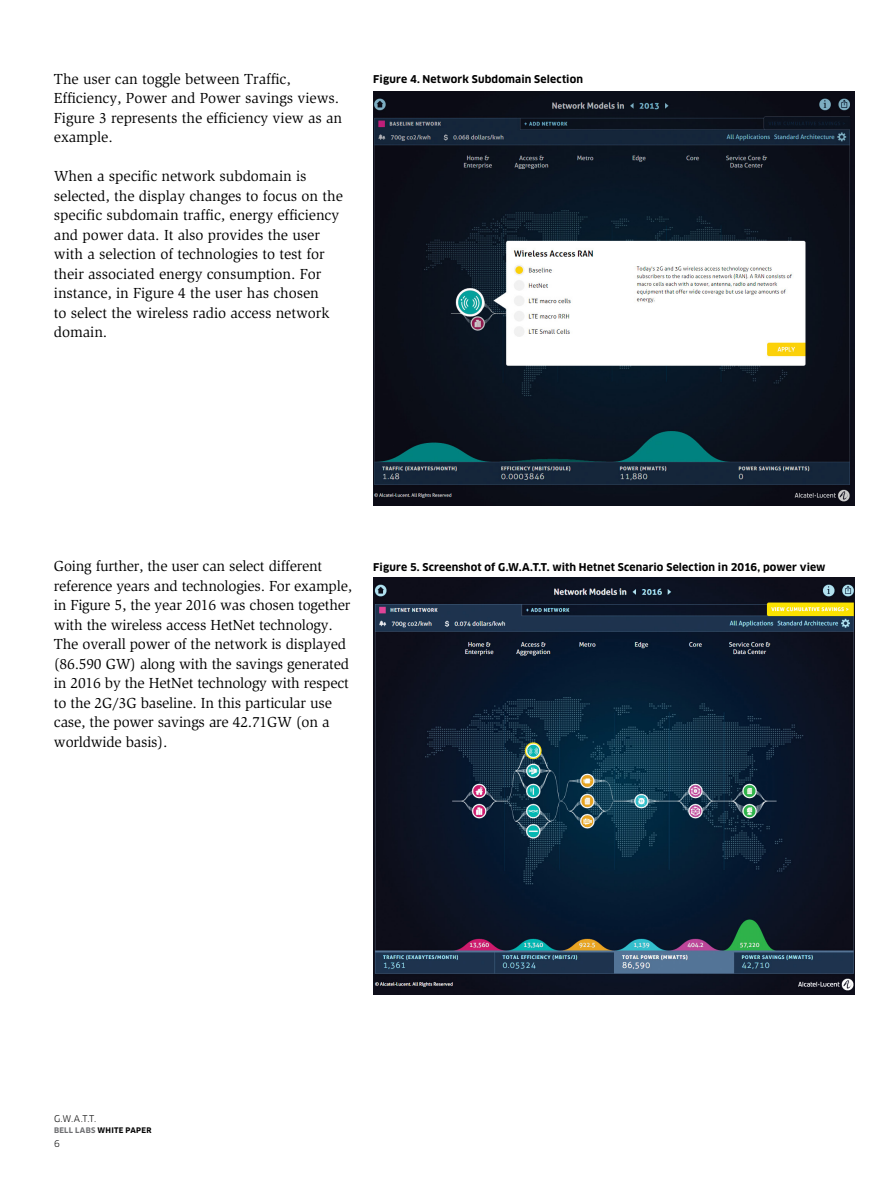
<style>
.page{position:relative;width:891px;height:1188px;background:#fff}
.page>*{position:absolute;margin:0;border:0;box-sizing:border-box;transform-origin:0 0}
.t1{font:15px/19.5px "Slimbach Std";letter-spacing:-.005em;color:#000}
.t2{font:700 10.5px "Clan OT";letter-spacing:.015em;color:#000}
.t3{font:9px "Clan OT";color:#000}
.t4{font:700 7.5px "Clan OT";letter-spacing:.03em;color:#000}
.s1{color:#6d6e71}
</style>
<div class="page">
<img style="left:373px;top:578px;width:482px;height:417px">
<img style="left:373px;top:92px;width:482px;height:414px">
<p class="t1" style="left:54px;top:69px;width:290px">The user can toggle between Traffic, Efficiency, Power and Power savings views.<br>Figure 3 represents the efficiency view as an example.</p>
<p class="t1" style="left:54px;top:166px;width:290px">When a specific network subdomain is selected, the display changes to focus on the specific subdomain traffic, energy efficiency and power data. It also provides the user with a selection of technologies to test for their associated energy consumption. For instance, in Figure 4 the user has chosen<br>to select the wireless radio access network domain.</p>
<p class="t2" style="left:373px;top:73px;width:211px">Figure 4. Network Subdomain Selection</p>
<p class="t1" style="left:54px;top:556px;width:300px">Going further, the user can select different reference years and technologies. For example, in Figure 5, the year 2016 was chosen together with the wireless access HetNet technology.<br>The overall power of the network is displayed (86.590 GW) along with the savings generated in 2016 by the HetNet technology with respect to the 2G/3G baseline. In this particular use case, the power savings are 42.71GW (on a worldwide basis).</p>
<p class="t2" style="left:373px;top:561px;width:454px">Figure 5. Screenshot of G.W.A.T.T. with Hetnet Scenario Selection in 2016, power view</p>
<p class="t3" style="left:54px;top:1113px;width:44px">G.W.A.T.T.</p>
<p class="t4" style="left:54px;top:1126px;width:99px"><span class="s1">BELL LABS</span> WHITE PAPER</p>
<p class="t3" style="left:54px;top:1139px;width:7px">6</p>
</div>
